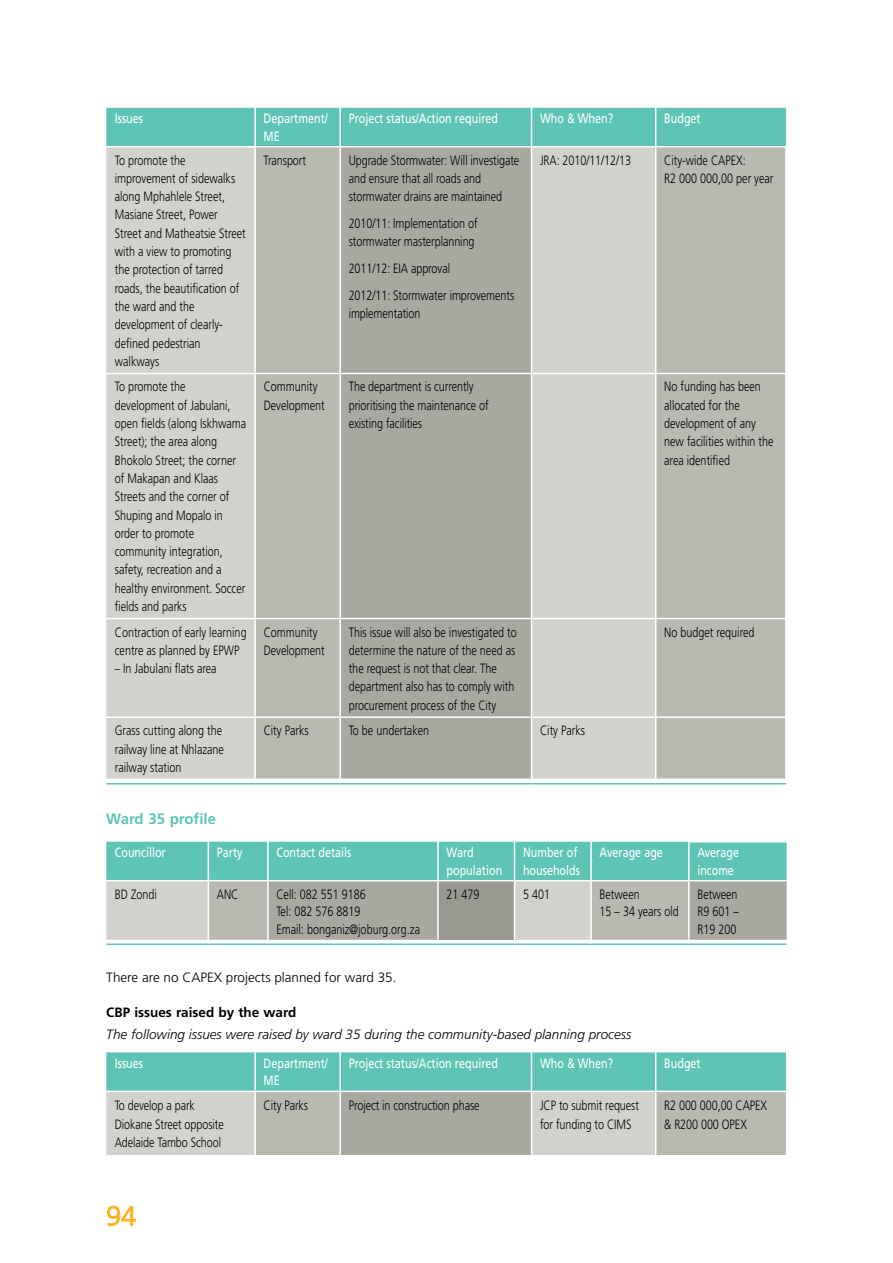
<style>
.page{position:relative;width:893px;height:1263px;background:#fff}
.page>*{position:absolute;margin:0;border:0;box-sizing:border-box;transform-origin:0 0}
.t1{font:300 27px "Frutiger";color:#fcaf17}
.t2{font:700 15px "Frutiger";color:#5dc4b6}
.t3{font:300 13.5px/18.3px "Frutiger";color:#000;scale:.8 1}
.t4{font:13.5px/17.5px "Frutiger";color:#fff;scale:.8 1}
.t5{font:italic 300 13.5px/21.6px "Frutiger";color:#000}
.t6{font:300 13.5px "Frutiger";color:#000}
.s1{font-weight:700;font-style:normal}
</style>
<div class="page">
<svg style="left:107px;top:1206px;width:29px;height:20px"></svg>
<div style="left:106px;top:108px;width:549px;height:38px;background:#5dc4b6"></div>
<div style="left:656px;top:107px;width:130px;height:40px;background:#5dc4b6"></div>
<div style="left:106px;top:147px;width:148px;height:631px;background:#d2d2cc"></div>
<svg style="left:256px;top:147px;width:529px;height:631px;background:#c1c2bb"></svg>
<div style="left:341px;top:147px;width:190px;height:631px;background:#a8a8a0"></div>
<hr style="left:254px;top:108px;width:2px;height:38px;background:#fff">
<hr style="left:339px;top:108px;width:2px;height:38px;background:#fff">
<hr style="left:531px;top:108px;width:1px;height:38px;background:#fff">
<hr style="left:656px;top:106px;width:130px;height:2px;background:#fff">
<hr style="left:339px;top:147px;width:2px;height:226px;background:#fff">
<hr style="left:531px;top:147px;width:1px;height:226px;background:#fff">
<hr style="left:656px;top:146px;width:131px;height:1px;background:#fff">
<hr style="left:655px;top:147px;width:1px;height:226px;background:#fff">
<hr style="left:339px;top:374px;width:2px;height:244px;background:#fff">
<hr style="left:531px;top:374px;width:1px;height:244px;background:#fff">
<hr style="left:655px;top:374px;width:1px;height:244px;background:#fff">
<hr style="left:339px;top:619px;width:2px;height:97px;background:#fff">
<hr style="left:531px;top:619px;width:1px;height:97px;background:#fff">
<hr style="left:655px;top:619px;width:1px;height:97px;background:#fff">
<hr style="left:339px;top:718px;width:2px;height:60px;background:#fff">
<hr style="left:531px;top:718px;width:1px;height:60px;background:#fff">
<hr style="left:655px;top:718px;width:1px;height:60px;background:#fff">
<hr style="left:106px;top:373px;width:149px;height:1px;background:#fff">
<hr style="left:255px;top:373px;width:85px;height:1px;background:#fff">
<hr style="left:340px;top:373px;width:191px;height:1px;background:#fff">
<hr style="left:531px;top:373px;width:125px;height:1px;background:#fff">
<hr style="left:656px;top:373px;width:131px;height:1px;background:#fff">
<hr style="left:106px;top:618px;width:149px;height:1px;background:#fff">
<hr style="left:255px;top:618px;width:85px;height:1px;background:#fff">
<hr style="left:340px;top:618px;width:191px;height:1px;background:#fff">
<hr style="left:531px;top:618px;width:125px;height:1px;background:#fff">
<hr style="left:656px;top:618px;width:131px;height:1px;background:#fff">
<hr style="left:106px;top:716px;width:149px;height:2px;background:#fff">
<hr style="left:255px;top:716px;width:85px;height:2px;background:#fff">
<hr style="left:340px;top:716px;width:191px;height:2px;background:#fff">
<hr style="left:531px;top:716px;width:125px;height:2px;background:#fff">
<hr style="left:656px;top:716px;width:131px;height:2px;background:#fff">
<hr style="left:106px;top:783px;width:149px;height:1px;background:#5dc4b6">
<hr style="left:255px;top:783px;width:85px;height:1px;background:#5dc4b6">
<hr style="left:340px;top:783px;width:191px;height:1px;background:#5dc4b6">
<hr style="left:531px;top:783px;width:125px;height:1px;background:#5dc4b6">
<hr style="left:656px;top:783px;width:130px;height:1px;background:#5dc4b6">
<hr style="left:106px;top:943px;width:102px;height:2px;background:#5dc4b6">
<hr style="left:208px;top:943px;width:60px;height:2px;background:#5dc4b6">
<hr style="left:268px;top:943px;width:170px;height:2px;background:#5dc4b6">
<hr style="left:438px;top:943px;width:76px;height:2px;background:#5dc4b6">
<hr style="left:514px;top:943px;width:77px;height:2px;background:#5dc4b6">
<hr style="left:591px;top:943px;width:98px;height:2px;background:#5dc4b6">
<svg style="left:106px;top:842px;width:681px;height:98px;background:#95bdb3"></svg>
<hr style="left:689px;top:943px;width:98px;height:2px;background:#5dc4b6">
<svg style="left:106px;top:1052px;width:680px;height:103px;background:#97c6bc"></svg>
<div style="left:340px;top:1091px;width:191px;height:65px;background:#a8a8a0"></div>
<hr style="left:254px;top:1052px;width:2px;height:38px;background:#fff">
<hr style="left:339px;top:1052px;width:2px;height:38px;background:#fff">
<hr style="left:531px;top:1052px;width:1px;height:38px;background:#fff">
<hr style="left:655px;top:1052px;width:1px;height:38px;background:#fff">
<hr style="left:106px;top:1090px;width:149px;height:2px;background:#fff">
<hr style="left:255px;top:1090px;width:85px;height:2px;background:#fff">
<hr style="left:254px;top:1092px;width:2px;height:63px;background:#fff">
<hr style="left:340px;top:1090px;width:191px;height:2px;background:#fff">
<hr style="left:339px;top:1092px;width:2px;height:63px;background:#fff">
<hr style="left:531px;top:1090px;width:125px;height:2px;background:#fff">
<hr style="left:531px;top:1092px;width:1px;height:63px;background:#fff">
<hr style="left:656px;top:1090px;width:130px;height:2px;background:#fff">
<hr style="left:655px;top:1092px;width:1px;height:63px;background:#fff">
<hr style="left:340px;top:1155px;width:191px;height:1px;background:#fff">
<p class="t4" style="left:115px;top:110px;width:37px">Issues</p>
<p class="t4" style="left:264px;top:110px;width:82px">Department/<br>ME</p>
<p class="t4" style="left:349px;top:110px;width:188px">Project status/Action required</p>
<p class="t4" style="left:540px;top:110px;width:93px">Who &amp; When?</p>
<p class="t4" style="left:664px;top:110px;width:47px">Budget</p>
<p class="t3" style="left:115px;top:151px;width:165px">To promote the improvement of sidewalks along Mphahlele Street,<br>Masiane Street, Power<br>Street and Matheatsie Street with a view to promoting the protection of tarred roads, the beautification of the ward and the development of clearly&shy;defined pedestrian walkways</p>
<p class="t3" style="left:264px;top:151px;width:54px">Transport</p>
<p class="t3" style="left:349px;top:151px;width:215px">Upgrade Stormwater: Will investigate and ensure that all roads and stormwater drains are maintained</p>
<p class="t3" style="left:540px;top:151px;width:115px">JRA: 2010/11/12/13</p>
<p class="t3" style="left:664px;top:151px;width:138px">City-wide CAPEX:<br>R2 000 000,00 per year</p>
<p class="t3" style="left:349px;top:214px;width:163px">2010/11: Implementation of stormwater masterplanning</p>
<p class="t3" style="left:349px;top:255px;width:208px;line-height:26.8px">2011/12: EIA approval<br>2012/11: Stormwater improvements</p>
<p class="t3" style="left:349px;top:304px;width:91px">implementation</p>
<p class="t3" style="left:115px;top:377px;width:166px">To promote the development of Jabulani, open fields (along Iskhwama<br>Street); the area along<br>Bhokolo Street; the corner of Makapan and Klaas<br>Streets and the corner of<br>Shuping and Mopalo in order to promote community integration, safety, recreation and a healthy environment. Soccer fields and parks</p>
<p class="t3" style="left:264px;top:378px;width:78px">Community<br>Development</p>
<p class="t3" style="left:349px;top:378px;width:176px">The department is currently prioritising the maintenance of existing facilities</p>
<p class="t3" style="left:664px;top:378px;width:138px">No funding has been allocated for the development of any new facilities within the area identified</p>
<p class="t3" style="left:115px;top:623px;width:166px">Contraction of early learning centre as planned by EPWP</p>
<p class="t3" style="left:115px;top:659px;width:129px">– In Jabulani flats area</p>
<p class="t3" style="left:264px;top:623px;width:78px">Community<br>Development</p>
<p class="t3" style="left:349px;top:623px;width:212px">This issue will also be investigated to determine the nature of the need as the request is not that clear. The department also has to comply with procurement process of the City</p>
<p class="t3" style="left:664px;top:623px;width:114px">No budget required</p>
<p class="t3" style="left:115px;top:721px;width:138px">Grass cutting along the railway line at Nhlazane railway station</p>
<p class="t3" style="left:264px;top:721px;width:58px">City Parks</p>
<p class="t3" style="left:349px;top:721px;width:102px">To be undertaken</p>
<p class="t3" style="left:540px;top:721px;width:58px">City Parks</p>
<p class="t2" style="left:106px;top:810px;width:111px">Ward 35 profile</p>
<p class="t4" style="left:115px;top:843px;width:65px">Councillor</p>
<p class="t4" style="left:217px;top:843px;width:34px">Party</p>
<p class="t4" style="left:276px;top:843px;width:95px">Contact details</p>
<p class="t4" style="left:446px;top:843px;width:71px">Ward population</p>
<p class="t4" style="left:523px;top:843px;width:73px">Number of households</p>
<p class="t4" style="left:600px;top:843px;width:81px">Average age</p>
<p class="t4" style="left:697px;top:843px;width:54px">Average income</p>
<p class="t3" style="left:115px;top:885px;width:54px">BD Zondi</p>
<p class="t3" style="left:217px;top:885px;width:29px">ANC</p>
<p class="t3" style="left:276px;top:885px;width:181px;line-height:17.5px">Cell: 082 551 9186<br>Tel: 082 576 8819<br>Email: bonganiz@joburg.org.za</p>
<p class="t3" style="left:446px;top:885px;width:43px">21 479</p>
<p class="t3" style="left:523px;top:885px;width:35px">5 401</p>
<p class="t3" style="left:600px;top:885px;width:101px;line-height:17.5px">Between<br>15 – 34 years old</p>
<p class="t3" style="left:697px;top:885px;width:53px;line-height:17.5px;text-align:justify">Between R9 601 – R19 200</p>
<p class="t6" style="left:106px;top:969px;width:292px">There are no CAPEX projects planned for ward 35.</p>
<p class="t5" style="left:106px;top:1001px;width:527px"><span class="s1">CBP issues raised by the ward<br></span>The following issues were raised by ward 35 during the community-based planning process</p>
<p class="t4" style="left:115px;top:1054px;width:37px">Issues</p>
<p class="t4" style="left:264px;top:1054px;width:82px">Department/<br>ME</p>
<p class="t4" style="left:349px;top:1054px;width:188px">Project status/Action required</p>
<p class="t4" style="left:540px;top:1054px;width:93px">Who &amp; When?</p>
<p class="t4" style="left:664px;top:1054px;width:47px">Budget</p>
<p class="t3" style="left:115px;top:1096px;width:138px">To develop a park<br>Diokane Street opposite<br>Adelaide Tambo School</p>
<p class="t3" style="left:264px;top:1096px;width:57px">City Parks</p>
<p class="t3" style="left:349px;top:1096px;width:165px">Project in construction phase</p>
<p class="t3" style="left:540px;top:1096px;width:125px">JCP to submit request for funding to CIMS</p>
<p class="t3" style="left:664px;top:1096px;width:130px">R2 000 000,00 CAPEX &amp; R200 000 OPEX</p>
<p class="t1" style="left:106px;top:1201px;width:32px">94</p>
</div>
